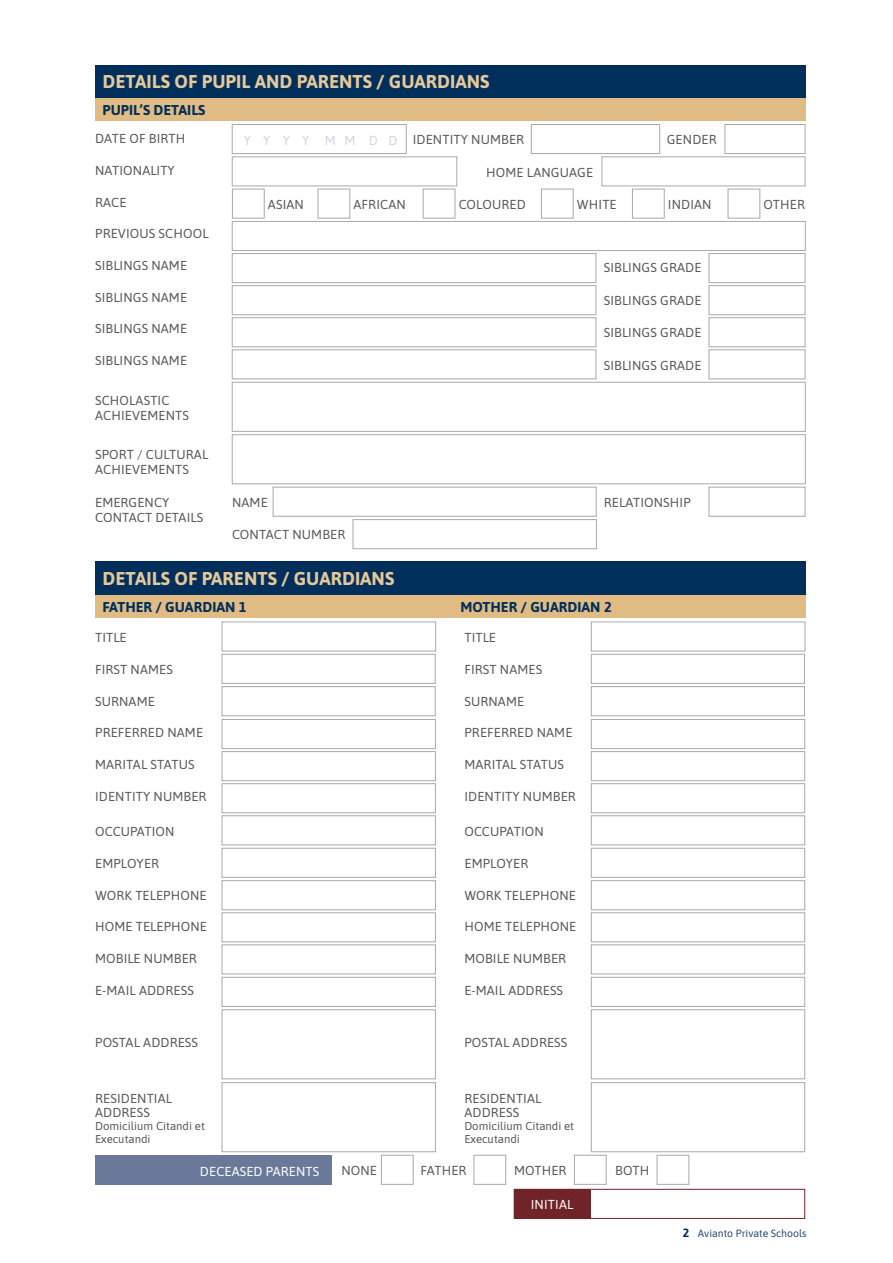
<style>
.page{position:relative;width:893px;height:1263px;background:#fff}
.page>*{position:absolute;margin:0;border:0;box-sizing:border-box;transform-origin:0 0}
.t1{font:700 18.6px "Asap";color:#e6c899}
.t2{font:700 14.25px "Asap";color:#002f5b}
.t3{font:13.05px/14.2px "Asap";letter-spacing:.01em;color:#58595b}
.t4{font:13.05px "Asap";letter-spacing:.01em;color:#fff}
.t5{font:13.05px "Asap";letter-spacing:.94em;color:#d4d3e6}
.t6{font:11.4px/12.9px "Asap";color:#58595b}
.t7{font:10.5px "Asap";color:#2b4971}
.s1{font-weight:700;font-size:12px;color:#002f5b}
</style>
<div class="page">
<div style="left:353px;top:519px;width:244px;height:30px;border:1px solid #a7a9ac"></div>
<div style="left:232px;top:221px;width:574px;height:30px;border:1px solid #a7a9ac"></div>
<div style="left:725px;top:124px;width:80px;height:30px;border:1px solid #a7a9ac"></div>
<div style="left:531px;top:124px;width:129px;height:30px;border:1px solid #a7a9ac"></div>
<div style="left:602px;top:157px;width:203px;height:29px;border:1px solid #a7a9ac"></div>
<div style="left:232px;top:157px;width:225px;height:29px;border:1px solid #a7a9ac"></div>
<div style="left:273px;top:487px;width:323px;height:29px;border:1px solid #a7a9ac"></div>
<div style="left:709px;top:487px;width:96px;height:29px;border:1px solid #a7a9ac"></div>
<div style="left:709px;top:253px;width:96px;height:30px;border:1px solid #a7a9ac"></div>
<div style="left:232px;top:253px;width:364px;height:30px;border:1px solid #a7a9ac"></div>
<div style="left:709px;top:285px;width:96px;height:30px;border:1px solid #a7a9ac"></div>
<div style="left:232px;top:285px;width:364px;height:30px;border:1px solid #a7a9ac"></div>
<div style="left:709px;top:317px;width:96px;height:30px;border:1px solid #a7a9ac"></div>
<div style="left:232px;top:317px;width:364px;height:30px;border:1px solid #a7a9ac"></div>
<div style="left:709px;top:350px;width:96px;height:29px;border:1px solid #a7a9ac"></div>
<div style="left:232px;top:350px;width:364px;height:29px;border:1px solid #a7a9ac"></div>
<div style="left:232px;top:382px;width:574px;height:50px;border:1px solid #a7a9ac"></div>
<div style="left:232px;top:434px;width:574px;height:50px;border:1px solid #a7a9ac"></div>
<div style="left:222px;top:1009px;width:214px;height:70px;border:1px solid #a7a9ac"></div>
<div style="left:222px;top:1082px;width:214px;height:70px;border:1px solid #a7a9ac"></div>
<div style="left:222px;top:622px;width:214px;height:29px;border:1px solid #a7a9ac"></div>
<div style="left:95px;top:1155px;width:236px;height:29px;background:#6a799a"></div>
<div style="left:381px;top:1155px;width:32px;height:29px;border:1px solid #a7a9ac"></div>
<div style="left:474px;top:1155px;width:32px;height:29px;border:1px solid #a7a9ac"></div>
<div style="left:574px;top:1155px;width:32px;height:29px;border:1px solid #a7a9ac"></div>
<div style="left:657px;top:1155px;width:32px;height:29px;border:1px solid #a7a9ac"></div>
<div style="left:232px;top:189px;width:32px;height:29px;border:1px solid #a7a9ac"></div>
<div style="left:318px;top:189px;width:32px;height:29px;border:1px solid #a7a9ac"></div>
<div style="left:423px;top:189px;width:32px;height:29px;border:1px solid #a7a9ac"></div>
<div style="left:541px;top:189px;width:32px;height:29px;border:1px solid #a7a9ac"></div>
<div style="left:632px;top:189px;width:32px;height:29px;border:1px solid #a7a9ac"></div>
<div style="left:728px;top:189px;width:32px;height:29px;border:1px solid #a7a9ac"></div>
<div style="left:222px;top:654px;width:213px;height:30px;border:1px solid #a7a9ac"></div>
<div style="left:222px;top:686px;width:213px;height:30px;border:1px solid #a7a9ac"></div>
<div style="left:222px;top:719px;width:214px;height:30px;border:1px solid #a7a9ac"></div>
<div style="left:222px;top:751px;width:214px;height:30px;border:1px solid #a7a9ac"></div>
<div style="left:222px;top:880px;width:214px;height:30px;border:1px solid #a7a9ac"></div>
<div style="left:222px;top:783px;width:214px;height:30px;border:1px solid #a7a9ac"></div>
<div style="left:222px;top:912px;width:214px;height:30px;border:1px solid #a7a9ac"></div>
<div style="left:222px;top:815px;width:214px;height:30px;border:1px solid #a7a9ac"></div>
<div style="left:222px;top:944px;width:214px;height:30px;border:1px solid #a7a9ac"></div>
<div style="left:222px;top:848px;width:214px;height:29px;border:1px solid #a7a9ac"></div>
<div style="left:222px;top:977px;width:214px;height:30px;border:1px solid #a7a9ac"></div>
<div style="left:591px;top:1009px;width:214px;height:70px;border:1px solid #a7a9ac"></div>
<div style="left:591px;top:1082px;width:214px;height:70px;border:1px solid #a7a9ac"></div>
<div style="left:591px;top:622px;width:214px;height:29px;border:1px solid #a7a9ac"></div>
<div style="left:591px;top:654px;width:214px;height:30px;border:1px solid #a7a9ac"></div>
<div style="left:591px;top:686px;width:214px;height:30px;border:1px solid #a7a9ac"></div>
<div style="left:591px;top:719px;width:214px;height:30px;border:1px solid #a7a9ac"></div>
<div style="left:591px;top:751px;width:214px;height:30px;border:1px solid #a7a9ac"></div>
<div style="left:591px;top:880px;width:214px;height:30px;border:1px solid #a7a9ac"></div>
<div style="left:591px;top:783px;width:214px;height:30px;border:1px solid #a7a9ac"></div>
<div style="left:591px;top:912px;width:214px;height:30px;border:1px solid #a7a9ac"></div>
<div style="left:591px;top:815px;width:214px;height:30px;border:1px solid #a7a9ac"></div>
<div style="left:591px;top:944px;width:214px;height:30px;border:1px solid #a7a9ac"></div>
<div style="left:591px;top:848px;width:214px;height:29px;border:1px solid #a7a9ac"></div>
<div style="left:591px;top:977px;width:214px;height:30px;border:1px solid #a7a9ac"></div>
<div style="left:95px;top:65px;width:710px;height:33px;background:#002f5b"></div>
<div style="left:95px;top:561px;width:710px;height:34px;background:#002f5b"></div>
<div style="left:95px;top:98px;width:710px;height:23px;background:#e0bc84"></div>
<div style="left:95px;top:595px;width:710px;height:22px;background:#e0bc84"></div>
<div style="left:514px;top:1189px;width:76px;height:30px;background:#702328"></div>
<div style="left:514px;top:1189px;width:291px;height:30px;border:1px solid #702328"></div>
<div style="left:232px;top:124px;width:174px;height:30px;border:1px solid #a7a9ac"></div>
<h1 class="t1" style="left:103px;top:68px;width:388px">DETAILS OF PUPIL AND PARENTS / GUARDIANS</h1>
<p class="t2" style="left:103px;top:100px;width:104px">PUPIL’S DETAILS</p>
<p class="t3" style="left:95px;top:131px;width:92px">DATE OF BIRTH</p>
<p class="t3" style="left:95px;top:163px;width:81px">NATIONALITY</p>
<p class="t3" style="left:95px;top:194px;width:33px">RACE</p>
<p class="t3" style="left:95px;top:226px;width:115px">PREVIOUS SCHOOL</p>
<p class="t3" style="left:95px;top:258px;width:94px">SIBLINGS NAME</p>
<p class="t3" style="left:95px;top:289px;width:94px">SIBLINGS NAME</p>
<p class="t3" style="left:95px;top:321px;width:94px">SIBLINGS NAME</p>
<p class="t3" style="left:95px;top:353px;width:94px">SIBLINGS NAME</p>
<p class="t3" style="left:95px;top:393px;width:95px">SCHOLASTIC<br>ACHIEVEMENTS</p>
<p class="t3" style="left:95px;top:447px;width:115px">SPORT / CULTURAL<br>ACHIEVEMENTS</p>
<p class="t3" style="left:95px;top:495px;width:110px">EMERGENCY<br>CONTACT DETAILS</p>
<p class="t5" style="left:244px;top:131px;width:155px">YYYY MMDD</p>
<p class="t3" style="left:413px;top:132px;width:113px">IDENTITY NUMBER</p>
<p class="t3" style="left:486px;top:164px;width:108px">HOME LANGUAGE</p>
<p class="t3" style="left:667px;top:132px;width:51px">GENDER</p>
<p class="t3" style="left:268px;top:197px;width:37px">ASIAN</p>
<p class="t3" style="left:354px;top:197px;width:54px">AFRICAN</p>
<p class="t3" style="left:459px;top:197px;width:68px">COLOURED</p>
<p class="t3" style="left:577px;top:197px;width:41px">WHITE</p>
<p class="t3" style="left:668px;top:197px;width:45px">INDIAN</p>
<p class="t3" style="left:764px;top:197px;width:43px">OTHER</p>
<p class="t3" style="left:604px;top:260px;width:99px">SIBLINGS GRADE</p>
<p class="t3" style="left:232px;top:495px;width:37px">NAME</p>
<p class="t3" style="left:232px;top:527px;width:115px">CONTACT NUMBER</p>
<p class="t3" style="left:604px;top:292px;width:99px">SIBLINGS GRADE</p>
<p class="t3" style="left:604px;top:325px;width:99px">SIBLINGS GRADE</p>
<p class="t3" style="left:604px;top:357px;width:99px">SIBLINGS GRADE</p>
<p class="t3" style="left:604px;top:494px;width:88px">RELATIONSHIP</p>
<h1 class="t1" style="left:103px;top:565px;width:293px">DETAILS OF PARENTS / GUARDIANS</h1>
<p class="t2" style="left:103px;top:597px;width:145px">FATHER / GUARDIAN 1</p>
<p class="t2" style="left:460px;top:597px;width:153px">MOTHER / GUARDIAN 2</p>
<p class="t3" style="left:95px;top:630px;width:33px">TITLE</p>
<p class="t3" style="left:95px;top:662px;width:79px">FIRST NAMES</p>
<p class="t3" style="left:95px;top:693px;width:61px">SURNAME</p>
<p class="t3" style="left:95px;top:725px;width:110px">PREFERRED NAME</p>
<p class="t3" style="left:95px;top:757px;width:101px">MARITAL STATUS</p>
<p class="t3" style="left:95px;top:788px;width:113px">IDENTITY NUMBER</p>
<p class="t3" style="left:95px;top:824px;width:81px">OCCUPATION</p>
<p class="t3" style="left:95px;top:856px;width:66px">EMPLOYER</p>
<p class="t3" style="left:95px;top:887px;width:113px">WORK TELEPHONE</p>
<p class="t3" style="left:95px;top:919px;width:113px">HOME TELEPHONE</p>
<p class="t3" style="left:95px;top:951px;width:103px">MOBILE NUMBER</p>
<p class="t3" style="left:95px;top:982px;width:100px">E-MAIL ADDRESS</p>
<p class="t3" style="left:95px;top:1034px;width:104px">POSTAL ADDRESS</p>
<p class="t3" style="left:95px;top:1091px;width:78px">RESIDENTIAL<br>ADDRESS</p>
<p class="t6" style="left:95px;top:1119px;width:111px">Domicilium Citandi et<br>Executandi</p>
<p class="t4" style="left:200px;top:1162px;width:121px">DECEASED PARENTS</p>
<p class="t3" style="left:341px;top:1163px;width:37px">NONE</p>
<p class="t3" style="left:464px;top:630px;width:33px">TITLE</p>
<p class="t3" style="left:464px;top:662px;width:79px">FIRST NAMES</p>
<p class="t3" style="left:464px;top:693px;width:61px">SURNAME</p>
<p class="t3" style="left:464px;top:725px;width:110px">PREFERRED NAME</p>
<p class="t3" style="left:464px;top:757px;width:101px">MARITAL STATUS</p>
<p class="t3" style="left:464px;top:788px;width:113px">IDENTITY NUMBER</p>
<p class="t3" style="left:464px;top:824px;width:81px">OCCUPATION</p>
<p class="t3" style="left:464px;top:856px;width:66px">EMPLOYER</p>
<p class="t3" style="left:464px;top:887px;width:113px">WORK TELEPHONE</p>
<p class="t3" style="left:464px;top:919px;width:113px">HOME TELEPHONE</p>
<p class="t3" style="left:464px;top:951px;width:103px">MOBILE NUMBER</p>
<p class="t3" style="left:464px;top:982px;width:100px">E-MAIL ADDRESS</p>
<p class="t3" style="left:464px;top:1034px;width:104px">POSTAL ADDRESS</p>
<p class="t3" style="left:464px;top:1091px;width:78px">RESIDENTIAL<br>ADDRESS</p>
<p class="t6" style="left:464px;top:1119px;width:111px">Domicilium Citandi et<br>Executandi</p>
<p class="t3" style="left:421px;top:1163px;width:47px">FATHER</p>
<p class="t3" style="left:514px;top:1163px;width:54px">MOTHER</p>
<p class="t3" style="left:615px;top:1163px;width:35px">BOTH</p>
<p class="t4" style="left:531px;top:1195px;width:44px">INITIAL</p>
<p class="t7" style="left:683px;top:1226px;width:125px"><span class="s1">2</span> Avianto Private Schools</p>
</div>
